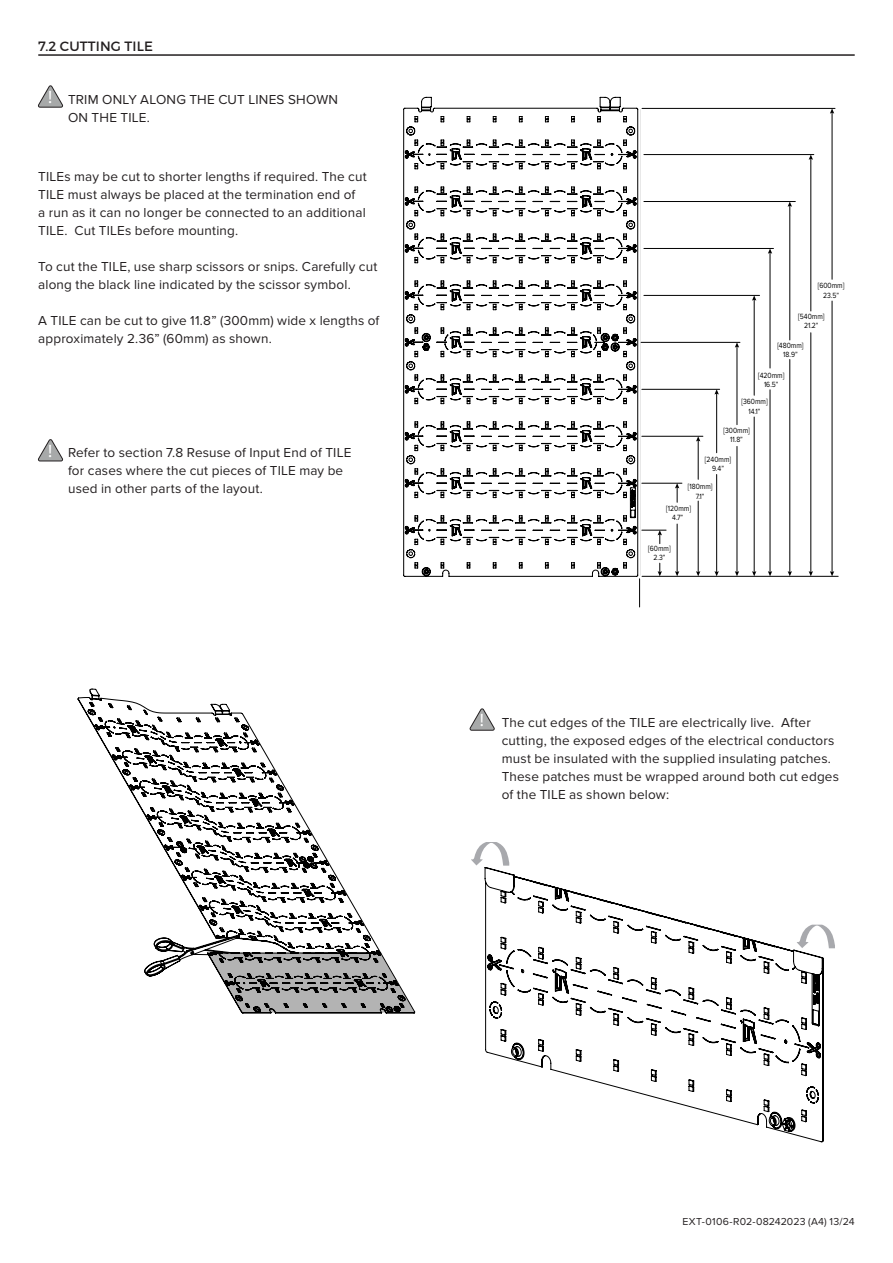
<style>
.page{position:relative;width:893px;height:1263px;background:#fff}
.page>*{position:absolute;margin:0;border:0;box-sizing:border-box;transform-origin:0 0}
.t1{font:18px "Myriad Pro";color:#fff}
.t2{font:13.5px/18px "Proxima Nova";letter-spacing:.01em;color:#231f20}
.t3{font:13.5px "Montserrat";letter-spacing:.01em;color:#231f20}
.t4{font:10.5px "Proxima Nova";letter-spacing:.02em;color:#231f20}
.t5{font:7.8px/9.3px "Proxima Nova";color:#000;text-align:center;scale:.87 1}
</style>
<div class="page">
<svg style="left:403px;top:97px;width:235px;height:480px"></svg>
<hr style="left:38px;top:54px;width:817px;height:2px;background:#231f20">
<svg style="left:38px;top:439px;width:25px;height:22px"></svg>
<svg style="left:38px;top:85px;width:25px;height:22px"></svg>
<svg style="left:469px;top:708px;width:26px;height:22px"></svg>
<svg style="left:639px;top:579px;width:1px;height:28px"></svg>
<hr style="left:642px;top:576px;width:196px;height:1px;background:#000">
<svg style="left:658px;top:563px;width:4px;height:13px"></svg>
<svg style="left:642px;top:530px;width:24px;height:14px"></svg>
<hr style="left:642px;top:483px;width:40px;height:1px;background:#000">
<hr style="left:677px;top:524px;width:1px;height:49px;background:#000">
<svg style="left:675px;top:571px;width:4px;height:5px"></svg>
<svg style="left:675px;top:483px;width:4px;height:19px"></svg>
<hr style="left:642px;top:436px;width:61px;height:1px;background:#000">
<hr style="left:698px;top:501px;width:1px;height:72px;background:#000">
<svg style="left:696px;top:571px;width:4px;height:5px"></svg>
<hr style="left:698px;top:440px;width:1px;height:39px;background:#000">
<svg style="left:696px;top:436px;width:4px;height:5px"></svg>
<hr style="left:642px;top:389px;width:78px;height:1px;background:#000">
<hr style="left:716px;top:474px;width:1px;height:99px;background:#000">
<svg style="left:714px;top:571px;width:5px;height:5px"></svg>
<hr style="left:716px;top:393px;width:1px;height:60px;background:#000">
<svg style="left:714px;top:389px;width:5px;height:5px"></svg>
<hr style="left:641px;top:342px;width:99px;height:1px;background:#000">
<hr style="left:737px;top:446px;width:1px;height:127px;background:#000">
<svg style="left:735px;top:571px;width:4px;height:5px"></svg>
<hr style="left:737px;top:346px;width:1px;height:79px;background:#000">
<svg style="left:735px;top:342px;width:4px;height:6px"></svg>
<hr style="left:644px;top:295px;width:116px;height:1px;background:#000">
<hr style="left:754px;top:417px;width:1px;height:156px;background:#000">
<svg style="left:752px;top:571px;width:4px;height:5px"></svg>
<hr style="left:754px;top:299px;width:1px;height:96px;background:#000">
<svg style="left:752px;top:295px;width:4px;height:6px"></svg>
<hr style="left:644px;top:248px;width:129px;height:1px;background:#000">
<hr style="left:770px;top:390px;width:1px;height:183px;background:#000">
<svg style="left:768px;top:571px;width:4px;height:5px"></svg>
<hr style="left:770px;top:252px;width:1px;height:116px;background:#000">
<svg style="left:768px;top:249px;width:4px;height:5px"></svg>
<hr style="left:644px;top:201px;width:151px;height:1px;background:#000">
<hr style="left:789px;top:359px;width:1px;height:214px;background:#000">
<svg style="left:788px;top:571px;width:4px;height:5px"></svg>
<hr style="left:789px;top:205px;width:1px;height:135px;background:#000">
<svg style="left:788px;top:202px;width:4px;height:5px"></svg>
<hr style="left:644px;top:154px;width:170px;height:1px;background:#000">
<hr style="left:811px;top:158px;width:1px;height:153px;background:#000">
<svg style="left:809px;top:155px;width:4px;height:5px"></svg>
<hr style="left:811px;top:333px;width:1px;height:240px;background:#000">
<svg style="left:809px;top:571px;width:4px;height:5px"></svg>
<hr style="left:642px;top:108px;width:193px;height:1px;background:#000">
<hr style="left:832px;top:301px;width:1px;height:272px;background:#000">
<svg style="left:830px;top:571px;width:4px;height:5px"></svg>
<hr style="left:832px;top:112px;width:1px;height:167px;background:#000">
<svg style="left:830px;top:108px;width:4px;height:6px"></svg>
<svg style="left:471px;top:842px;width:38px;height:24px"></svg>
<svg style="left:824px;top:925px;width:11px;height:23px"></svg>
<svg style="left:78px;top:689px;width:337px;height:324px"></svg>
<svg style="left:485px;top:867px;width:339px;height:275px"></svg>
<svg style="left:207px;top:953px;width:208px;height:59px"></svg>
<p class="t3" style="left:38px;top:38px;width:116px">7.2 CUTTING TILE</p>
<h1 class="t1" style="left:48px;top:86px;width:6px">!</h1>
<p class="t2" style="left:68px;top:91px;width:272px">TRIM ONLY ALONG THE CUT LINES SHOWN<br>ON THE TILE.</p>
<p class="t2" style="left:38px;top:168px;width:330px">TILEs may be cut to shorter lengths if required. The cut TILE must always be placed at the termination end of<br>a run as it can no longer be connected to an additional TILE. Cut TILEs before mounting.</p>
<p class="t2" style="left:38px;top:258px;width:341px">To cut the TILE, use sharp scissors or snips. Carefully cut along the black line indicated by the scissor symbol.</p>
<p class="t2" style="left:38px;top:312px;width:343px">A TILE can be cut to give 11.8” (300mm) wide x lengths of approximately 2.36” (60mm) as shown.</p>
<h1 class="t1" style="left:48px;top:440px;width:6px">!</h1>
<p class="t2" style="left:68px;top:444px;width:285px">Refer to section 7.8 Resuse of Input End of TILE for cases where the cut pieces of TILE may be used in other parts of the layout.</p>
<p class="t5" style="left:818px;top:281px;width:32px">[600mm]<br>23.5”</p>
<p class="t5" style="left:798px;top:312px;width:32px">[540mm]<br>21.2”</p>
<p class="t5" style="left:777px;top:341px;width:32px">[480mm]<br>18.9”</p>
<p class="t5" style="left:758px;top:370px;width:32px">[420mm]<br>16.5”</p>
<p class="t5" style="left:741px;top:397px;width:32px">[360mm]<br>14.1”</p>
<p class="t5" style="left:723px;top:426px;width:32px">[300mm]<br>11.8”</p>
<p class="t5" style="left:705px;top:455px;width:32px">[240mm]<br>9.4”</p>
<p class="t5" style="left:688px;top:482px;width:30px">[180mm]<br>7.1”</p>
<p class="t5" style="left:666px;top:504px;width:30px">[120mm]<br>4.7”</p>
<p class="t5" style="left:648px;top:544px;width:27px">[60mm]<br>2.3”</p>
<h1 class="t1" style="left:480px;top:709px;width:6px">!</h1>
<p class="t2" style="left:502px;top:714px;width:339px">The cut edges of the TILE are electrically live. After cutting, the exposed edges of the electrical conductors must be insulated with the supplied insulating patches.<br>These patches must be wrapped around both cut edges of the TILE as shown below:</p>
<p class="t4" style="left:682px;top:1215px;width:174px">EXT-0106-R02-08242023 (A4) 13/24</p>
</div>
